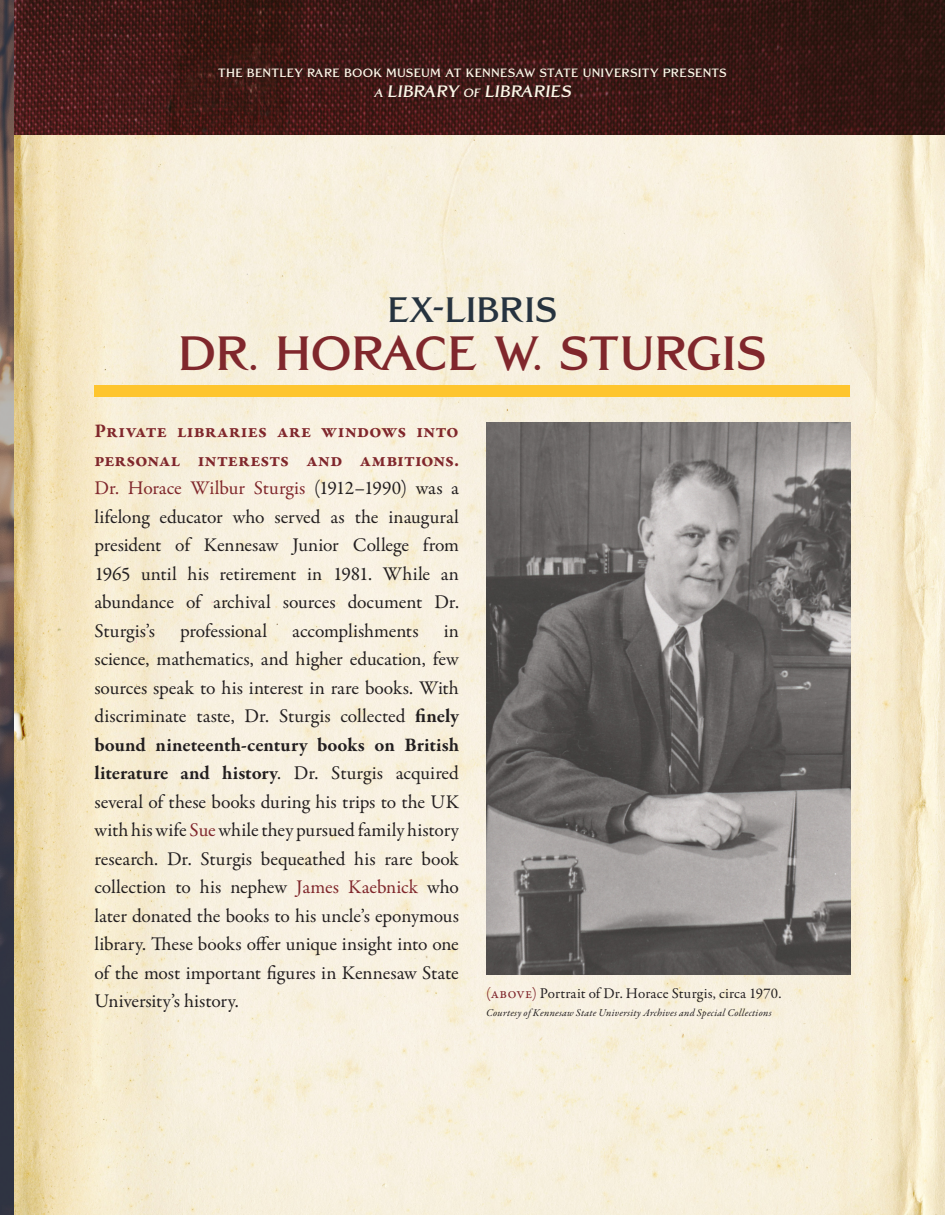
<style>
.page{position:relative;width:945px;height:1215px;background:#fff}
.page>*{position:absolute;margin:0;border:0;box-sizing:border-box;transform-origin:0 0}
.t1{font:700 48px "Grand Central";letter-spacing:-.01em;color:#80272c}
.t2{font:700 35.25px "Grand Central";color:#26333f}
.P1_-_main_body_all{font:19.5px/28.5px "Garamond Premr Pro";letter-spacing:-.005em;color:#231f20;text-align:justify}
.t3{font:700 16.5px "Grand Central";color:#fef8e9}
.Caption_text{font:15px "Garamond Premr Pro";letter-spacing:.005em;color:#231f20}
.t4{font:700 12px "Grand Central";letter-spacing:.02em;color:#fef8e9}
.Caption_text-2{font:italic 10.5px "Garamond Premr Pro";letter-spacing:.02em;color:#231f20}
.s1{font-size:12px}
.s2{font-size:33.6px}
.s3{font-weight:700;color:#80272c}
.s4{color:#80272c}
.s5{font-weight:700}
</style>
<div class="page">
<img style="left:14px;top:135px;width:931px;height:1080px">
<img style="left:14px;top:0;width:931px;height:135px">
<img style="left:0;top:0;width:14px;height:1215px">
<div style="left:212px;top:61px;width:521px;height:42px;background:#231f20;opacity:.65"></div>
<img style="left:486px;top:423px;width:364px;height:552px">
<div style="left:94px;top:385px;width:756px;height:11px;background:#fec52e"></div>
<p class="t4" style="left:218px;top:66px;width:510px">THE BENTLEY RARE BOOK MUSEUM AT KENNESAW STATE UNIVERSITY PRESENTS</p>
<p class="t3" style="left:374px;top:81px;width:202px"><span class="s1">A</span> LIBRARY <span class="s1">OF</span> LIBRARIES</p>
<p class="t2" style="left:388px;top:288px;width:171px">EX-LIBRIS</p>
<p class="t1" style="left:178px;top:324px;width:590px">DR<span class="s2">.</span> HORACE W<span class="s2">.</span> STURGIS</p>
<p class="P1_-_main_body_all" style="left:94px;top:417px;width:366px"><span class="s3">Private libraries are windows into personal interests and ambitions.<br></span><span class="s4">Dr. Horace Wilbur Sturgis</span> (1912–1990) was a lifelong educator who served as the inaugural president of Kennesaw Junior College from 1965 until his retirement in 1981. While an abundance of archival sources document Dr.<br>Sturgis’s</p>
<p class="P1_-_main_body_all" style="left:180px;top:617px;width:89px">professional</p>
<p class="P1_-_main_body_all" style="left:292px;top:617px;width:128px">accomplishments</p>
<p class="P1_-_main_body_all" style="left:94px;top:617px;width:367px;text-indent:349px">in science, mathematics, and higher education, few sources speak to his interest in rare books. With discriminate taste, Dr. Sturgis collected <span class="s5">finely bound nineteenth-century books on British literature and history</span>. Dr. Sturgis acquired several of these books during his trips to the UK with his wife <span class="s4">Sue</span> while they pursued family history research. Dr. Sturgis bequeathed his rare book collection to his nephew <span class="s4">James Kaebnick</span> who later donated the books to his uncle’s eponymous library. These books offer unique insight into one of the most important figures in Kennesaw State University’s history.</p>
<p class="Caption_text" style="left:486px;top:984px;width:297px"><span class="s4">(above)</span> Portrait of Dr. Horace Sturgis, circa 1970.</p>
<p class="Caption_text-2" style="left:486px;top:1006px;width:287px">Courtesy of Kennesaw State University Archives and Special Collections</p>
</div>
